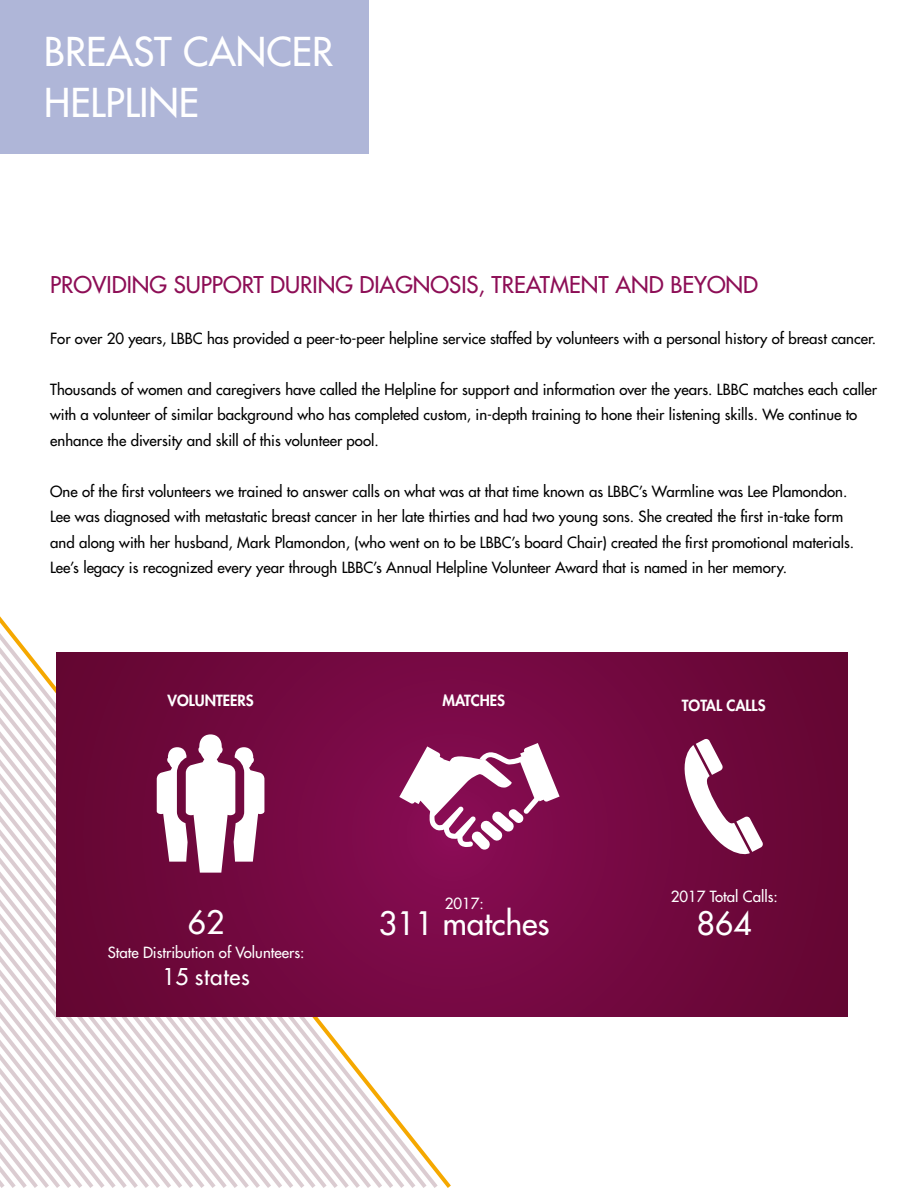
<style>
.page{position:relative;width:918px;height:1188px;background:#fff}
.page>*{position:absolute;margin:0;border:0;box-sizing:border-box;transform-origin:0 0}
.t1{font:500 38.7px/51px "Futura Std";color:#fff}
.t2{font:500 31.5px "Futura Std";color:#fff}
.t3{font:500 22.5px "Futura Std";color:#8d0e56}
.t4{font:500 22.5px "Futura Std";letter-spacing:.03em;color:#fff}
.t5{font:500 15px/25.5px "Futura Std";color:#000}
.t6{font:500 15px "Futura Std";color:#fff}
.t7{font:800 15px "Futura Std";color:#fff}
</style>
<div class="page">
<svg style="left:0;top:787px;width:316px;height:401px"></svg>
<svg style="left:0;top:801px;width:304px;height:387px"></svg>
<svg style="left:0;top:815px;width:293px;height:373px"></svg>
<svg style="left:0;top:829px;width:282px;height:359px"></svg>
<svg style="left:0;top:843px;width:271px;height:345px"></svg>
<svg style="left:0;top:857px;width:260px;height:331px"></svg>
<svg style="left:0;top:871px;width:249px;height:317px"></svg>
<svg style="left:0;top:885px;width:238px;height:303px"></svg>
<svg style="left:0;top:899px;width:227px;height:289px"></svg>
<svg style="left:0;top:913px;width:216px;height:275px"></svg>
<svg style="left:0;top:927px;width:204px;height:261px"></svg>
<svg style="left:0;top:941px;width:193px;height:247px"></svg>
<svg style="left:0;top:955px;width:182px;height:233px"></svg>
<div style="left:0;top:0;width:368px;height:153px;background:#afb6d8"></div>
<svg style="left:57px;top:652px;width:791px;height:364px;background:#71083e"></svg>
<svg style="left:157px;top:734px;width:107px;height:139px"></svg>
<svg style="left:399px;top:743px;width:161px;height:107px"></svg>
<svg style="left:675px;top:738px;width:88px;height:118px"></svg>
<h1 class="t1" style="left:44px;top:27px;width:290px">BREAST CANCER<br>HELPLINE</h1>
<h3 class="t3" style="left:50px;top:270px;width:710px">PROVIDING SUPPORT DURING DIAGNOSIS, TREATMENT AND BEYOND</h3>
<p class="t5" style="left:50px;top:325px;width:828px">For over 20 years, LBBC has provided a peer-to-peer helpline service staffed by volunteers with a personal history of breast cancer.</p>
<p class="t5" style="left:50px;top:376px;width:828px">Thousands of women and caregivers have called the Helpline for support and information over the years. LBBC matches each caller with a volunteer of similar background who has completed custom, in-depth training to hone their listening skills. We continue to enhance the diversity and skill of this volunteer pool.</p>
<p class="t5" style="left:50px;top:478px;width:806px">One of the first volunteers we trained to answer calls on what was at that time known as LBBC’s Warmline was Lee Plamondon.<br>Lee was diagnosed with metastatic breast cancer in her late thirties and had two young sons. She created the first in-take form and along with her husband, Mark Plamondon, (who went on to be LBBC’s board Chair) created the first promotional materials.<br>Lee’s legacy is recognized every year through LBBC’s Annual Helpline Volunteer Award that is named in her memory.</p>
<p class="t7" style="left:167px;top:691px;width:88px">VOLUNTEERS</p>
<p class="t7" style="left:443px;top:691px;width:64px">MATCHES</p>
<h2 class="t2" style="left:188px;top:902px;width:38px">62</h2>
<p class="t6" style="left:108px;top:943px;width:198px">State Distribution of Volunteers:</p>
<h3 class="t4" style="left:162px;top:962px;width:89px">15 states</h3>
<p class="t6" style="left:445px;top:895px;width:41px">2017:</p>
<h2 class="t2" style="left:379px;top:904px;width:172px">311 matches</h2>
<p class="t7" style="left:682px;top:696px;width:85px">TOTAL CALLS</p>
<p class="t6" style="left:671px;top:887px;width:109px">2017 Total Calls:</p>
<h2 class="t2" style="left:697px;top:904px;width:56px">864</h2>
</div>
